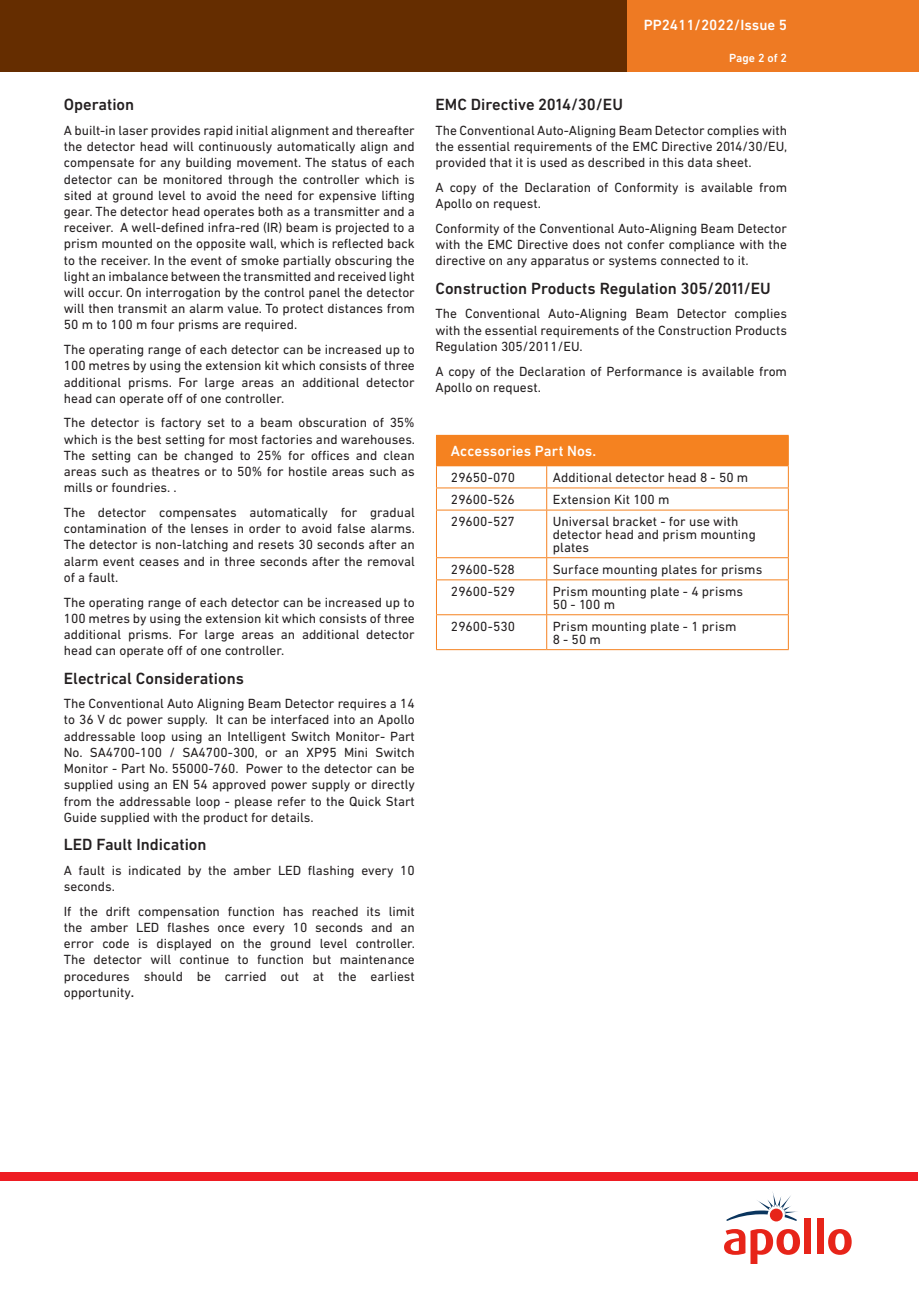
<style>
.page{position:relative;width:919px;height:1289px;background:#fff}
.page>*{position:absolute;margin:0;border:0;box-sizing:border-box;transform-origin:0 0}
.body_title{font:500 16.5px "DIN Next LT Pro";color:#231f20}
.body_text{font:500 16.5px "DIN Next LT Pro";color:#231f20}
.Data_Sheet_Numbering{font:500 15px "DIN Next LT Pro";color:#fff}
.body_text-2{font:13.5px/16.2px "DIN Next LT Pro";color:#231f20;text-align:justify}
.body_title-2{font:13.5px/16.2px "DIN Next LT Pro";color:#231f20;text-align:justify}
.Data_Sheet_Page_Numb{font:500 12px "DIN Next LT Pro";color:#fff}
.s1{font-weight:500}
</style>
<div class="page">
<div style="left:0;top:0;width:700px;height:71px;background:#652d00"></div>
<div style="left:627px;top:0;width:291px;height:71px;background:#ee7a23"></div>
<svg style="left:724px;top:1229px;width:76px;height:34px"></svg>
<div style="left:804px;top:1218px;width:7px;height:36px;background:#e72419"></div>
<div style="left:816px;top:1218px;width:7px;height:36px;background:#e72419"></div>
<svg style="left:828px;top:1229px;width:23px;height:25px"></svg>
<svg style="left:726px;top:1192px;width:72px;height:28px"></svg>
<div style="left:0;top:1171px;width:917px;height:9px;background:#ee1d23"></div>
<div style="left:436px;top:435px;width:352px;height:31px;background:#f58220"></div>
<hr style="left:436px;top:510px;width:1px;height:47px;background:#f58220">
<hr style="left:787px;top:510px;width:1px;height:47px;background:#f58220">
<svg style="left:436px;top:558px;width:1px;height:21px"></svg>
<svg style="left:787px;top:558px;width:1px;height:21px"></svg>
<hr style="left:436px;top:580px;width:1px;height:34px;background:#f58220">
<hr style="left:787px;top:580px;width:1px;height:34px;background:#f58220">
<hr style="left:436px;top:615px;width:1px;height:34px;background:#f58220">
<hr style="left:787px;top:615px;width:1px;height:34px;background:#f58220">
<hr style="left:436px;top:487px;width:110px;height:1px;background:#f58220">
<hr style="left:546px;top:487px;width:242px;height:1px;background:#f58220">
<svg style="left:546px;top:466px;width:1px;height:43px"></svg>
<hr style="left:436px;top:509px;width:110px;height:1px;background:#f58220">
<hr style="left:546px;top:509px;width:242px;height:1px;background:#f58220">
<hr style="left:546px;top:510px;width:1px;height:47px;background:#f58220">
<hr style="left:436px;top:557px;width:110px;height:1px;background:#f58220">
<hr style="left:546px;top:557px;width:242px;height:1px;background:#f58220">
<svg style="left:546px;top:558px;width:1px;height:21px"></svg>
<hr style="left:436px;top:579px;width:110px;height:1px;background:#f58220">
<hr style="left:546px;top:579px;width:242px;height:1px;background:#f58220">
<hr style="left:546px;top:580px;width:1px;height:34px;background:#f58220">
<hr style="left:436px;top:614px;width:110px;height:1px;background:#f58220">
<hr style="left:546px;top:614px;width:242px;height:1px;background:#f58220">
<hr style="left:546px;top:615px;width:1px;height:34px;background:#f58220">
<hr style="left:436px;top:649px;width:110px;height:1px;background:#f58220">
<hr style="left:546px;top:649px;width:242px;height:1px;background:#f58220">
<svg style="left:436px;top:466px;width:1px;height:43px"></svg>
<svg style="left:787px;top:466px;width:1px;height:43px"></svg>
<p class="body_text" style="left:64px;top:95px;width:72px">Operation</p>
<p class="body_text-2" style="left:64px;top:122px;width:352px">A built-in laser provides rapid initial alignment and thereafter the detector head will continuously automatically align and compensate for any building movement. The status of each detector can be monitored through the controller which is sited at ground level to avoid the need for expensive lifting gear. The detector head operates both as a transmitter and a receiver. A well-defined infra-red (IR) beam is projected to a prism mounted on the opposite wall, which is reflected back to the receiver. In the event of smoke partially obscuring the light an imbalance between the transmitted and received light will occur. On interrogation by the control panel the detector will then transmit an alarm value. To protect distances from 50 m to 100 m four prisms are required.</p>
<p class="body_text-2" style="left:64px;top:341px;width:352px">The operating range of each detector can be increased up to 100 metres by using the extension kit which consists of three additional prisms. For large areas an additional detector head can operate off of one controller.</p>
<p class="body_text-2" style="left:64px;top:414px;width:353px">The detector is factory set to a beam obscuration of 35% which is the best setting for most factories and warehouses.<br>The setting can be changed to 25% for offices and clean areas such as theatres or to 50% for hostile areas such as mills or foundries. .</p>
<p class="body_text-2" style="left:64px;top:504px;width:353px">The detector compensates automatically for gradual contamination of the lenses in order to avoid false alarms.<br>The detector is non-latching and resets 30 seconds after an alarm event ceases and in three seconds after the removal of a fault.</p>
<p class="body_text-2" style="left:64px;top:593px;width:352px">The operating range of each detector can be increased up to 100 metres by using the extension kit which consists of three additional prisms. For large areas an additional detector head can operate off of one controller.</p>
<p class="body_text" style="left:64px;top:668px;width:182px">Electrical Considerations</p>
<p class="body_text-2" style="left:64px;top:695px;width:352px">The Conventional Auto Aligning Beam Detector requires a 14 to 36 V dc power supply. It can be interfaced into an Apollo addressable loop using an Intelligent Switch Monitor- Part No. SA4700-100 / SA4700-300, or an XP95 Mini Switch Monitor - Part No. 55000-760. Power to the detector can be supplied using an EN 54 approved power supply or directly from the addressable loop - please refer to the Quick Start Guide supplied with the product for details.</p>
<p class="body_title" style="left:64px;top:834px;width:144px">LED Fault Indication</p>
<p class="body_text-2" style="left:64px;top:861px;width:352px">A fault is indicated by the amber LED flashing every 10 seconds.</p>
<p class="body_text-2" style="left:64px;top:902px;width:353px">If the drift compensation function has reached its limit the amber LED flashes once every 10 seconds and an error code is displayed on the ground level controller.<br>The detector will continue to function but maintenance procedures should be carried out at the earliest opportunity<span class="s1">.</span></p>
<p class="Data_Sheet_Numbering" style="left:643px;top:16px;width:145px">PP2411/2022/Issue 5</p>
<p class="Data_Sheet_Page_Numb" style="left:729px;top:51px;width:59px">Page 2 of 2</p>
<p class="body_title" style="left:435px;top:95px;width:189px">EMC Directive 2014/30/EU</p>
<p class="body_text-2" style="left:435px;top:122px;width:353px">The Conventional Auto-Aligning Beam Detector complies with the essential requirements of the EMC Directive 2014/30/EU, provided that it is used as described in this data sheet.</p>
<p class="body_text-2" style="left:435px;top:179px;width:353px">A copy of the Declaration of Conformity is available from<br>Apollo on request.</p>
<p class="body_text-2" style="left:435px;top:220px;width:353px">Conformity of the Conventional Auto-Aligning Beam Detector with the EMC Directive does not confer compliance with the directive on any apparatus or systems connected to it.</p>
<p class="body_title" style="left:435px;top:278px;width:337px">Construction Products Regulation 305/2011/EU</p>
<p class="body_title-2" style="left:435px;top:305px;width:353px">The Conventional Auto-Aligning Beam Detector complies with the essential requirements of the Construction Products Regulation 305/2011/EU.</p>
<p class="body_text-2" style="left:435px;top:363px;width:353px">A copy of the Declaration of Performance is available from<br>Apollo on request.</p>
<p class="Data_Sheet_Numbering" style="left:451px;top:442px;width:147px">Accessories Part Nos.</p>
<p class="body_text-2" style="left:451px;top:469px;width:66px">29650-070</p>
<p class="body_text-2" style="left:552px;top:469px;width:197px">Additional detector head 8 - 50 m</p>
<p class="body_text-2" style="left:451px;top:491px;width:65px">29600-526</p>
<p class="body_text-2" style="left:552px;top:491px;width:118px">Extension Kit 100 m</p>
<p class="body_text-2" style="left:451px;top:513px;width:65px">29600-527</p>
<p class="body_text-2" style="left:552px;top:515px;width:205px;line-height:12.8px;text-align:left">Universal bracket - for use with detector head and prism mounting plates</p>
<p class="body_text-2" style="left:451px;top:561px;width:65px">29600-528</p>
<p class="body_text-2" style="left:552px;top:561px;width:211px">Surface mounting plates for prisms</p>
<p class="body_text-2" style="left:451px;top:583px;width:66px">29600-529</p>
<p class="body_text-2" style="left:552px;top:583px;width:192px">Prism mounting plate - 4 prisms</p>
<p class="body_text-2" style="left:552px;top:596px;width:64px">50 - 100 m</p>
<p class="body_text-2" style="left:451px;top:618px;width:66px">29600-530</p>
<p class="body_text-2" style="left:552px;top:618px;width:185px">Prism mounting plate - 1 prism</p>
<p class="body_text-2" style="left:552px;top:630px;width:50px">8 - 50 m</p>
</div>
